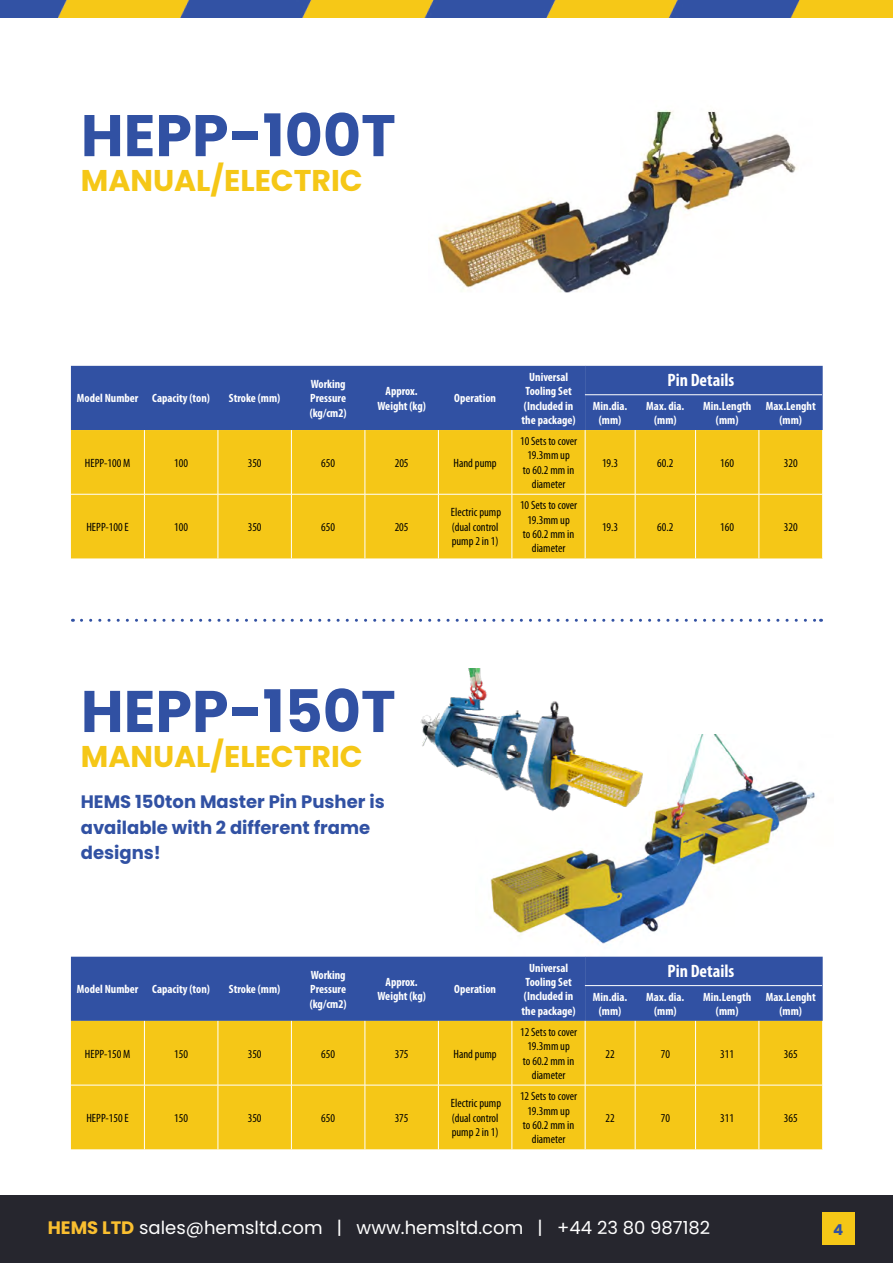
<style>
.page{position:relative;width:893px;height:1263px;background:#fff}
.page>*{position:absolute;margin:0;border:0;box-sizing:border-box;transform-origin:0 0}
.t1{font:700 58.65px "Poppins";color:#3151a3}
.t2{font:700 30px "Poppins";color:#f5c717}
.t3{font:700 18px/25.5px "Poppins";color:#3151a3}
.t4{font:18px "Poppins";color:#fff}
.t5{font:700 condensed 18px "Myriad Pro";color:#fff}
.t6{font:700 15px "Poppins";color:#3151a3}
.t7{font:condensed 12px/14.4px "Myriad Pro";color:#000;text-align:center}
.t8{font:700 condensed 12px/14.4px "Myriad Pro";color:#fff;text-align:center}
.s1{font-weight:700;color:#fabf30}
</style>
<div class="page">
<div style="left:0;top:1195px;width:893px;height:68px;background:#26262e"></div>
<div style="left:822px;top:1212px;width:32px;height:32px;background:#f5c717"></div>
<img style="left:475px;top:734px;width:348px;height:223px">
<img style="left:429px;top:110px;width:394px;height:256px">
<img style="left:0;top:0;width:893px;height:17px">
<svg style="left:71px;top:366px;width:752px;height:192px;background:#b3a048"></svg>
<hr style="left:585px;top:430px;width:1px;height:64px;background:#fff">
<hr style="left:635px;top:430px;width:1px;height:64px;background:#fff">
<hr style="left:695px;top:430px;width:1px;height:64px;background:#fff">
<hr style="left:759px;top:430px;width:1px;height:64px;background:#fff">
<hr style="left:822px;top:430px;width:1px;height:64px;background:#fff">
<hr style="left:585px;top:494px;width:50px;height:1px;background:#fff">
<hr style="left:585px;top:494px;width:1px;height:64px;background:#fff">
<hr style="left:635px;top:494px;width:60px;height:1px;background:#fff">
<hr style="left:635px;top:494px;width:1px;height:64px;background:#fff">
<hr style="left:695px;top:494px;width:64px;height:1px;background:#fff">
<hr style="left:695px;top:494px;width:1px;height:64px;background:#fff">
<hr style="left:759px;top:494px;width:64px;height:1px;background:#fff">
<hr style="left:759px;top:494px;width:1px;height:64px;background:#fff">
<hr style="left:822px;top:494px;width:1px;height:64px;background:#fff">
<svg style="left:71px;top:957px;width:752px;height:192px;background:#b3a048"></svg>
<hr style="left:585px;top:1021px;width:1px;height:64px;background:#fff">
<hr style="left:635px;top:1021px;width:1px;height:64px;background:#fff">
<hr style="left:695px;top:1021px;width:1px;height:64px;background:#fff">
<hr style="left:759px;top:1021px;width:1px;height:64px;background:#fff">
<hr style="left:822px;top:1021px;width:1px;height:64px;background:#fff">
<hr style="left:585px;top:1085px;width:50px;height:1px;background:#fff">
<hr style="left:585px;top:1085px;width:1px;height:64px;background:#fff">
<hr style="left:635px;top:1085px;width:60px;height:1px;background:#fff">
<hr style="left:635px;top:1085px;width:1px;height:64px;background:#fff">
<hr style="left:695px;top:1085px;width:64px;height:1px;background:#fff">
<hr style="left:695px;top:1085px;width:1px;height:64px;background:#fff">
<hr style="left:759px;top:1085px;width:64px;height:1px;background:#fff">
<hr style="left:759px;top:1085px;width:1px;height:64px;background:#fff">
<hr style="left:822px;top:1085px;width:1px;height:64px;background:#fff">
<hr style="left:585px;top:394px;width:237px;height:1px;background:#fff">
<hr style="left:585px;top:985px;width:237px;height:1px;background:#fff">
<svg style="left:81px;top:619px;width:740px;height:3px"></svg>
<img style="left:420px;top:668px;width:240px;height:170px">
<h1 class="t1" style="left:81px;top:102px;width:316px">HEPP-100T</h1>
<h2 class="t2" style="left:81px;top:163px;width:284px">MANUAL/ELECTRIC</h2>
<p class="t8" style="left:77px;top:391px;width:135px">Model Number Capacity (ton)</p>
<p class="t8" style="left:229px;top:391px;width:53px">Stroke (mm)</p>
<p class="t8" style="left:310px;top:377px;width:38px;text-align:justify">Working Pressure (kg/cm2)</p>
<p class="t8" style="left:377px;top:384px;width:50px">Approx.<br>Weight (kg)</p>
<p class="t8" style="left:454px;top:391px;width:43px">Operation</p>
<p class="t7" style="left:85px;top:455px;width:47px">HEPP-100 M</p>
<p class="t7" style="left:174px;top:455px;width:15px">100</p>
<p class="t7" style="left:248px;top:455px;width:15px">350</p>
<p class="t7" style="left:321px;top:455px;width:15px">650</p>
<p class="t7" style="left:395px;top:455px;width:15px">205</p>
<p class="t7" style="left:453px;top:455px;width:45px">Hand pump</p>
<p class="t8" style="left:522px;top:369px;width:56px">Universal<br>Tooling Set (Included in the package)</p>
<p class="t7" style="left:520px;top:434px;width:59px">10 Sets to cover<br>19.3mm up<br>to 60.2 mm in diameter</p>
<p class="t7" style="left:86px;top:519px;width:44px">HEPP-100 E</p>
<p class="t7" style="left:174px;top:519px;width:15px">100</p>
<p class="t7" style="left:248px;top:519px;width:15px">350</p>
<p class="t7" style="left:321px;top:519px;width:15px">650</p>
<p class="t7" style="left:395px;top:519px;width:15px">205</p>
<p class="t7" style="left:451px;top:505px;width:52px;text-align:left">Electric pump (dual control pump 2 in 1)</p>
<p class="t7" style="left:520px;top:498px;width:59px">10 Sets to cover<br>19.3mm up<br>to 60.2 mm in diameter</p>
<h3 class="t5" style="left:667px;top:369px;width:68px">Pin Details</h3>
<p class="t8" style="left:593px;top:398px;width:36px">Min.dia. (mm)</p>
<p class="t8" style="left:646px;top:398px;width:40px">Max. dia. (mm)</p>
<p class="t8" style="left:703px;top:398px;width:50px">Min.Length (mm)</p>
<p class="t8" style="left:766px;top:398px;width:51px">Max.Lenght (mm)</p>
<p class="t7" style="left:602px;top:455px;width:18px">19.3</p>
<p class="t7" style="left:657px;top:455px;width:18px">60.2</p>
<p class="t7" style="left:720px;top:455px;width:15px">160</p>
<p class="t7" style="left:784px;top:455px;width:15px">320</p>
<p class="t7" style="left:602px;top:519px;width:18px">19.3</p>
<p class="t7" style="left:657px;top:519px;width:18px">60.2</p>
<p class="t7" style="left:720px;top:519px;width:15px">160</p>
<p class="t7" style="left:784px;top:519px;width:15px">320</p>
<h1 class="t1" style="left:81px;top:677px;width:316px">HEPP-150T</h1>
<h2 class="t2" style="left:81px;top:739px;width:284px">MANUAL/ELECTRIC</h2>
<h3 class="t3" style="left:81px;top:789px;width:305px">HEMS 150ton Master Pin Pusher is available with 2 different frame designs!</h3>
<p class="t8" style="left:77px;top:982px;width:135px">Model Number Capacity (ton)</p>
<p class="t8" style="left:229px;top:982px;width:53px">Stroke (mm)</p>
<p class="t8" style="left:310px;top:967px;width:38px;text-align:justify">Working Pressure (kg/cm2)</p>
<p class="t8" style="left:377px;top:975px;width:50px">Approx.<br>Weight (kg)</p>
<p class="t8" style="left:454px;top:982px;width:43px">Operation</p>
<p class="t7" style="left:85px;top:1046px;width:47px">HEPP-150 M</p>
<p class="t7" style="left:174px;top:1046px;width:15px">150</p>
<p class="t7" style="left:248px;top:1046px;width:15px">350</p>
<p class="t7" style="left:321px;top:1046px;width:15px">650</p>
<p class="t7" style="left:395px;top:1046px;width:15px">375</p>
<p class="t7" style="left:453px;top:1046px;width:45px">Hand pump</p>
<p class="t8" style="left:522px;top:960px;width:56px">Universal<br>Tooling Set (Included in the package)</p>
<p class="t7" style="left:520px;top:1024px;width:59px">12 Sets to cover<br>19.3mm up<br>to 60.2 mm in diameter</p>
<p class="t7" style="left:86px;top:1110px;width:44px">HEPP-150 E</p>
<p class="t7" style="left:174px;top:1110px;width:15px">150</p>
<p class="t7" style="left:248px;top:1110px;width:15px">350</p>
<p class="t7" style="left:321px;top:1110px;width:15px">650</p>
<p class="t7" style="left:395px;top:1110px;width:15px">375</p>
<p class="t7" style="left:451px;top:1096px;width:52px;text-align:left">Electric pump (dual control pump 2 in 1)</p>
<p class="t7" style="left:520px;top:1089px;width:59px">12 Sets to cover<br>19.3mm up<br>to 60.2 mm in diameter</p>
<h3 class="t5" style="left:667px;top:960px;width:68px">Pin Details</h3>
<p class="t8" style="left:593px;top:989px;width:36px">Min.dia. (mm)</p>
<p class="t8" style="left:646px;top:989px;width:40px">Max. dia. (mm)</p>
<p class="t8" style="left:703px;top:989px;width:50px">Min.Length (mm)</p>
<p class="t8" style="left:766px;top:989px;width:51px">Max.Lenght (mm)</p>
<p class="t7" style="left:605px;top:1046px;width:11px">22</p>
<p class="t7" style="left:661px;top:1046px;width:11px">70</p>
<p class="t7" style="left:720px;top:1046px;width:15px">311</p>
<p class="t7" style="left:784px;top:1046px;width:15px">365</p>
<p class="t7" style="left:605px;top:1110px;width:11px">22</p>
<p class="t7" style="left:661px;top:1110px;width:11px">70</p>
<p class="t7" style="left:720px;top:1110px;width:15px">311</p>
<p class="t7" style="left:784px;top:1110px;width:15px">365</p>
<h3 class="t4" style="left:48px;top:1217px;width:664px"><span class="s1">HEMS LTD</span> sales@hemsltd.com | www.hemsltd.com | +44 23 80 987182</h3>
<p class="t6" style="left:833px;top:1221px;width:12px">4</p>
</div>
